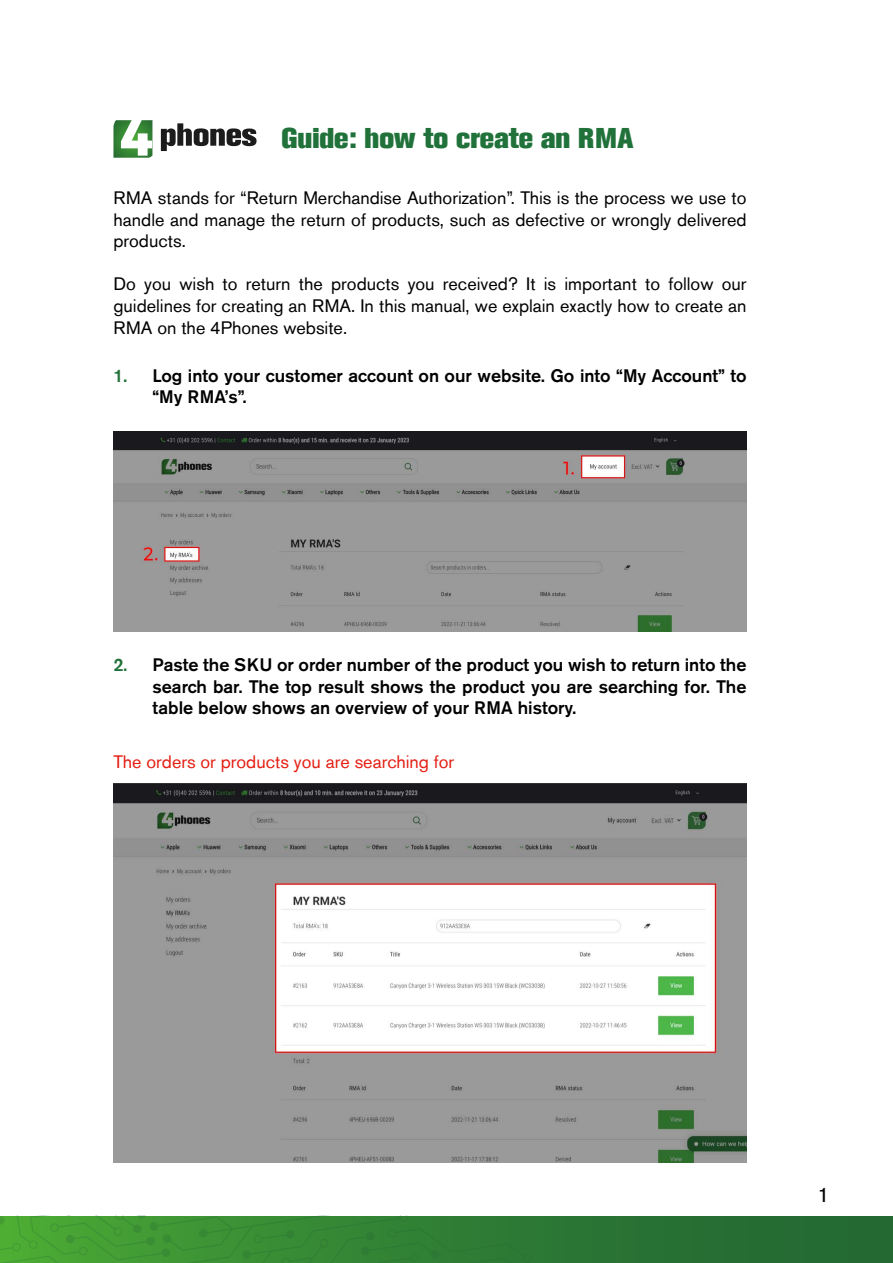
<style>
.page{position:relative;width:893px;height:1263px;background:#fff}
.page>*{position:absolute;margin:0;border:0;box-sizing:border-box;transform-origin:0 0}
.t1{font:800 28.5px "Akzidenz Grotesk BE";color:#21723a}
.t2{font:21px "Akzidenz Grotesk BE";color:#000}
.t3{font:18px/21.6px "Akzidenz Grotesk BE";color:#000;text-align:justify}
.t4{font:500 18px/21.6px "Akzidenz Grotesk BE";color:#000}
.t5{font:18px "Akzidenz Grotesk BE";color:#e41f14}
.t6{font:500 18px "Akzidenz Grotesk BE";color:#21723a}
</style>
<div class="page">
<div style="left:1px;top:1216px;width:892px;height:47px;background:#266e33"></div>
<svg style="left:0;top:1216px;width:551px;height:47px"></svg>
<img style="left:113px;top:432px;width:633px;height:199px">
<img style="left:113px;top:783px;width:633px;height:379px">
<svg style="left:161px;top:123px;width:96px;height:28px"></svg>
<svg style="left:113px;top:120px;width:39px;height:38px"></svg>
<h1 class="t1" style="left:281px;top:121px;width:353px">Guide: how to create an RMA</h1>
<p class="t3" style="left:113px;top:187px;width:635px">RMA stands for “Return Merchandise Authorization”. This is the process we use to handle and manage the return of products, such as defective or wrongly delivered products.</p>
<p class="t3" style="left:113px;top:273px;width:635px">Do you wish to return the products you received? It is important to follow our guidelines for creating an RMA. In this manual, we explain exactly how to create an RMA on the 4Phones website.</p>
<p class="t6" style="left:113px;top:364px;width:15px">1.</p>
<p class="t4" style="left:152px;top:364px;width:595px">Log into your customer account on our website. Go into “My Account” to “My RMA’s”.</p>
<p class="t4" style="left:152px;top:654px;width:595px;text-align:justify">Paste the SKU or order number of the product you wish to return into the search bar. The top result shows the product you are searching for. The table below shows an overview of your RMA history.</p>
<p class="t5" style="left:113px;top:751px;width:342px">The orders or products you are searching for</p>
<p class="t6" style="left:113px;top:654px;width:15px">2.</p>
<p class="t2" style="left:818px;top:1182px;width:14px">1</p>
</div>
